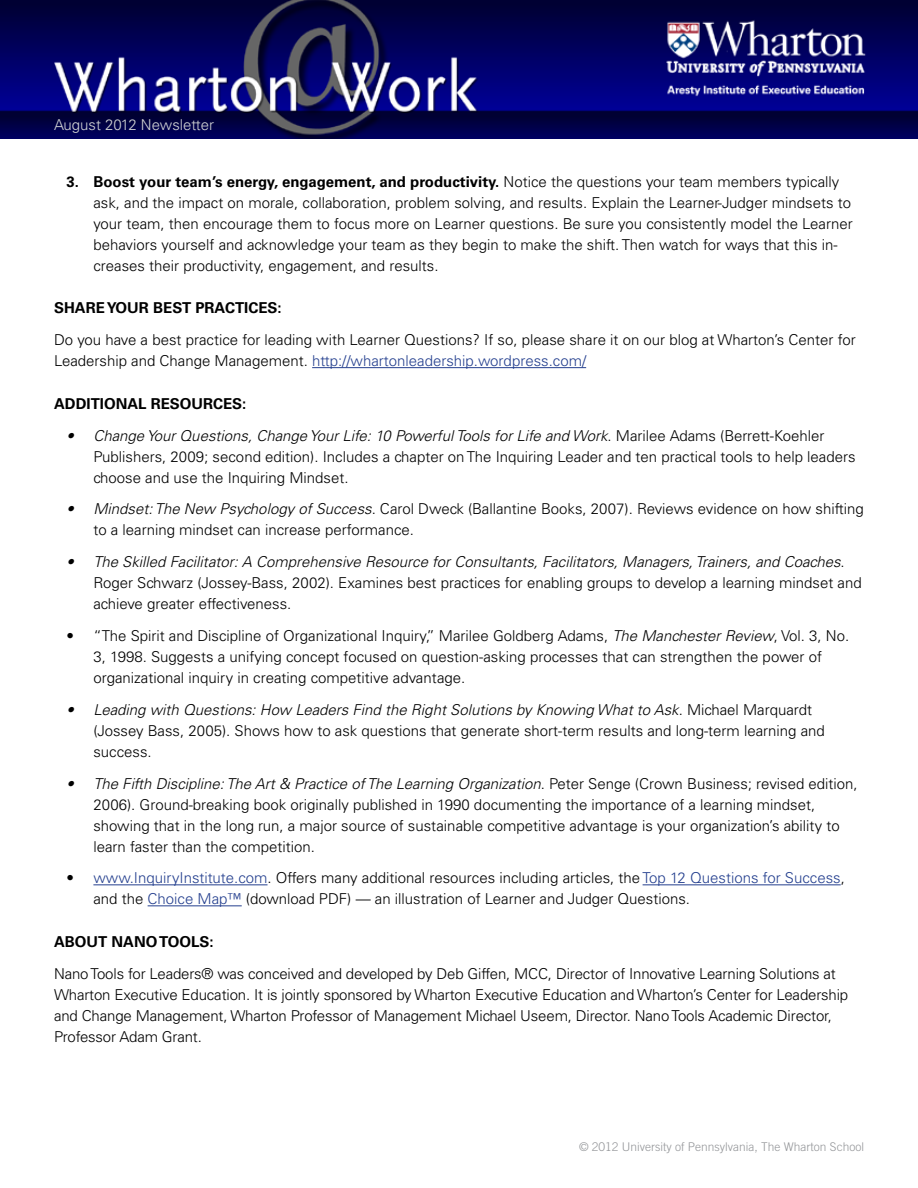
<style>
.page{position:relative;width:918px;height:1188px;background:#fff}
.page>*{position:absolute;margin:0;border:0;box-sizing:border-box;transform-origin:0 0}
.t1{font:300 15px/21px "Univers";color:#000}
.t2{font:700 15px "Univers";color:#000}
.t3{font:300 15px "Univers";color:#d1d3d4}
.t4{font:300 12px "Trade Gothic";color:#939598}
.s1{font-weight:700}
.s2{color:#25408f}
.s3{font-style:italic}
</style>
<div class="page">
<img style="left:0;top:0;width:918px;height:138px">
<hr style="left:312px;top:367px;width:274px;height:1px;background:#25408f">
<hr style="left:93px;top:884px;width:175px;height:1px;background:#25408f">
<hr style="left:643px;top:884px;width:198px;height:1px;background:#25408f">
<hr style="left:148px;top:905px;width:94px;height:1px;background:#25408f">
<p class="t3" style="left:54px;top:115px;width:162px">August 2012 Newsletter</p>
<p class="t1" style="left:93px;top:171px;width:761px;text-indent:-27px"><span class="s1">3. BOOST YOUR TEAM’S ENERGY, ENGAGEMENT, AND PRODUCTIVITY.</span> Notice the questions your team members typically ask, and the impact on morale, collaboration, problem solving, and results. Explain the Learner-Judger mindsets to your team, then encourage them to focus more on Learner questions. Be sure you consistently model the Learner behaviors yourself and acknowledge your team as they begin to make the shift. Then watch for ways that this in&shy;creases their productivity, engagement, and results.</p>
<p class="t2" style="left:54px;top:299px;width:229px">SHARE YOU R BEST PRACTICES:</p>
<p class="t1" style="left:54px;top:329px;width:803px">Do you have a best practice for leading with Learner Questions? If so, please share it on our blog at Wharton’s Center for<br>Leadership and Change Management. <span class="s2">http://whartonleadership.wordpress.com/</span></p>
<p class="t2" style="left:54px;top:395px;width:194px">ADDITIONAL RESOU RCES:</p>
<p class="t1" style="left:93px;top:425px;width:764px;text-indent:-27px"><span class="s3">• Change Your Questions, Change Your Life: 10 Powerful Tools for Life and Work</span>. Marilee Adams (Berrett-Koehler<br>Publishers, 2009; second edition). Includes a chapter on The Inquiring Leader and ten practical tools to help leaders choose and use the Inquiring Mindset.</p>
<p class="t1" style="left:93px;top:499px;width:772px;text-indent:-27px"><span class="s3">• Mindset: The New Psychology of Success</span>. Carol Dweck (Ballantine Books, 2007). Reviews evidence on how shifting to a learning mindset can increase performance.</p>
<p class="t1" style="left:93px;top:551px;width:770px;text-indent:-27px"><span class="s3">• The Skilled Facilitator: A Comprehensive Resource for Consultants, Facilitators, Managers, Trainers, and Coaches</span>.<br>Roger Schwarz (Jossey-Bass, 2002). Examines best practices for enabling groups to develop a learning mindset and achieve greater effectiveness.</p>
<p class="t1" style="left:93px;top:625px;width:757px;text-indent:-27px">• “The Spirit and Discipline of Organizational Inquiry,” Marilee Goldberg Adams, <span class="s3">The Manchester Review</span>, Vol. 3, No.<br>3, 1998. Suggests a unifying concept focused on question-asking processes that can strengthen the power of organizational inquiry in creating competitive advantage.</p>
<p class="t1" style="left:93px;top:699px;width:733px;text-indent:-27px"><span class="s3">• Leading with Questions: How Leaders Find the Right Solutions by Knowing What to Ask</span>. Michael Marquardt (Jossey Bass, 2005). Shows how to ask questions that generate short-term results and long-term learning and success.</p>
<p class="t1" style="left:93px;top:773px;width:766px;text-indent:-27px"><span class="s3">• The Fifth Discipline: The Art &amp; Practice of The Learning Organization</span>. Peter Senge (Crown Business; revised edition, 2006). Ground-breaking book originally published in 1990 documenting the importance of a learning mindset, showing that in the long run, a major source of sustainable competitive advantage is your organization’s ability to learn faster than the competition.</p>
<p class="t1" style="left:93px;top:868px;width:753px;text-indent:-27px">• <span class="s2">www.InquiryInstitute.com</span>. Offers many additional resources including articles, the <span class="s2">Top 12 Questions for Success</span>, and the <span class="s2">Choice Map™</span> (download PDF) — an illustration of Learner and Judger Questions.</p>
<p class="t2" style="left:54px;top:933px;width:161px">ABOUT NANO TOOLS:</p>
<p class="t1" style="left:54px;top:963px;width:796px">Nano Tools for Leaders® was conceived and developed by Deb Giffen, MCC, D irector of Innovative Learning Solutions at Wharton Executive Education. It is jointly sponsored by Wharton Executive Education and Wharton’s Center for Leadership and Change Management, Wharton Professor of Management Michael Useem, Director. Nano Tools Academic Director, Professor Adam Grant.</p>
<p class="t4" style="left:579px;top:1140px;width:286px">© 2012 University of Pennsylvania, The Wharton School</p>
</div>
